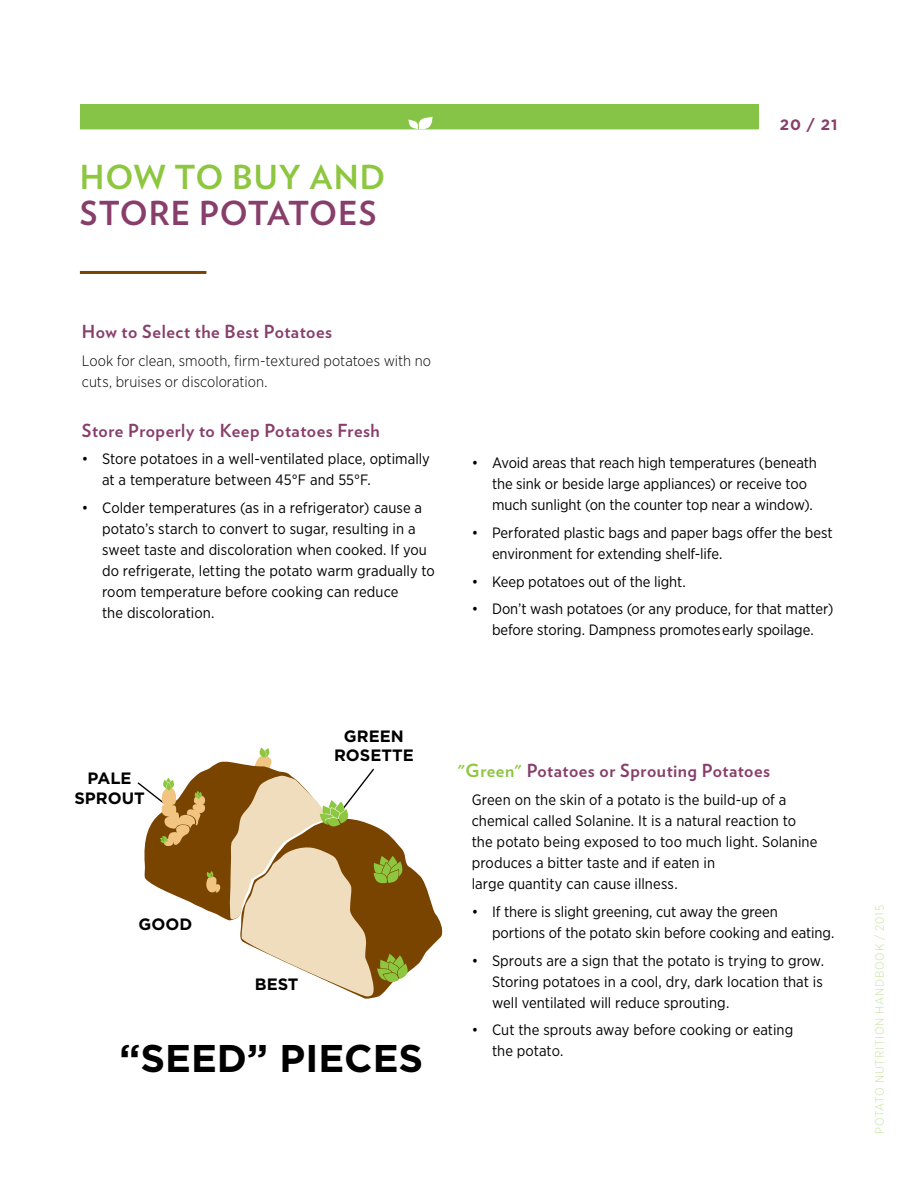
<style>
.page{position:relative;width:918px;height:1188px;background:#fff}
.page>*{position:absolute;margin:0;border:0;box-sizing:border-box;transform-origin:0 0}
.t1{font:700 38.55px "Gotham";color:#000}
.t2{font:700 33px "Verlag";letter-spacing:.03em;color:#883e6b}
.t3{font:700 33px "Verlag";letter-spacing:.035em;color:#8dc63f}
.t4{font:700 18px "Verlag";letter-spacing:.025em;color:#883e6b}
.t5{font:700 16.5px/19.6px "Gotham";color:#000;text-align:center}
.t6{font:15px/21px "Gotham Narrow";color:#000}
.t7{font:300 15px/21px "Gotham Narrow";letter-spacing:.005em;color:#000}
.t8{font:700 15px "Gotham";color:#883e6b}
.t9{font:300 12px "Gotham Narrow";letter-spacing:.07em;color:#c6e39f}
.s1{color:#8dc63f}
</style>
<div class="page">
<hr style="left:80px;top:271px;width:126px;height:3px;background:#794400">
<svg style="left:138px;top:747px;width:305px;height:252px"></svg>
<div style="left:80px;top:105px;width:678px;height:24px;background:#85c446"></div>
<svg style="left:409px;top:116px;width:23px;height:14px"></svg>
<h2 class="t3" style="left:80px;top:152px;width:307px">HOW TO BUY AND</h2>
<h2 class="t2" style="left:80px;top:188px;width:298px">STORE POTATOES</h2>
<p class="t8" style="left:780px;top:115px;width:59px">20 / 21</p>
<p class="t4" style="left:82px;top:318px;width:252px">How to Select the Best Potatoes</p>
<p class="t7" style="left:82px;top:350px;width:351px">Look for clean, smooth, firm-textured potatoes with no cuts, bruises or discoloration.</p>
<p class="t4" style="left:82px;top:416px;width:300px">Store Properly to Keep Potatoes Fresh</p>
<p class="t6" style="left:102px;top:448px;width:329px;text-indent:-20px">• Store potatoes in a well-ventilated place, optimally at a temperature between 45°F and 55°F.</p>
<p class="t6" style="left:102px;top:497px;width:334px;text-indent:-20px">• Colder temperatures (as in a refrigerator) cause a potato’s starch to convert to sugar, resulting in a sweet taste and discoloration when cooked. If you do refrigerate, letting the potato warm gradually to room temperature before cooking can reduce<br>the discoloration.</p>
<p class="t6" style="left:492px;top:452px;width:326px;text-indent:-20px">• Avoid areas that reach high temperatures (beneath the sink or beside large appliances) or receive too much sunlight (on the counter top near a window).</p>
<p class="t6" style="left:492px;top:522px;width:342px;text-indent:-20px">• Perforated plastic bags and paper bags offer the best environment for extending shelf-life.</p>
<p class="t6" style="left:472px;top:571px;width:215px">• Keep potatoes out of the light.</p>
<p class="t6" style="left:472px;top:598px;width:363px;text-align:center">• Don’t wash potatoes (or any produce, for that matter) before storing. Dampness promotes early spoilage.</p>
<p class="t5" style="left:74px;top:768px;width:72px">PALE<br>SPROUT</p>
<p class="t5" style="left:139px;top:914px;width:55px">GOOD</p>
<p class="t5" style="left:334px;top:726px;width:81px">GREEN<br>ROSETTE</p>
<p class="t5" style="left:255px;top:973px;width:45px">BEST</p>
<h1 class="t1" style="left:120px;top:1036px;width:305px">“SEED” PIECES</h1>
<p class="t4" style="left:458px;top:757px;width:314px"><span class="s1">"Green"</span> Potatoes or Sprouting Potatoes</p>
<p class="t6" style="left:472px;top:789px;width:347px">Green on the skin of a potato is the build-up of a chemical called Solanine. It is a natural reaction to the potato being exposed to too much light. Solanine produces a bitter taste and if eaten in<br>large quantity can cause illness.</p>
<p class="t6" style="left:492px;top:901px;width:344px;text-indent:-20px">• If there is slight greening, cut away the green portions of the potato skin before cooking and eating.</p>
<p class="t6" style="left:492px;top:950px;width:334px;text-align:justify;text-indent:-20px">• Sprouts are a sign that the potato is trying to grow.<br>Storing potatoes in a cool, dry, dark location that is well ventilated will reduce sprouting.</p>
<p class="t6" style="left:492px;top:1019px;width:303px;text-indent:-20px">• Cut the sprouts away before cooking or eating the potato.</p>
<p class="t9" style="left:872px;top:1134px;width:230px;rotate:-90deg">POTATO NUTRITION HANDBOOK / 2015</p>
</div>
